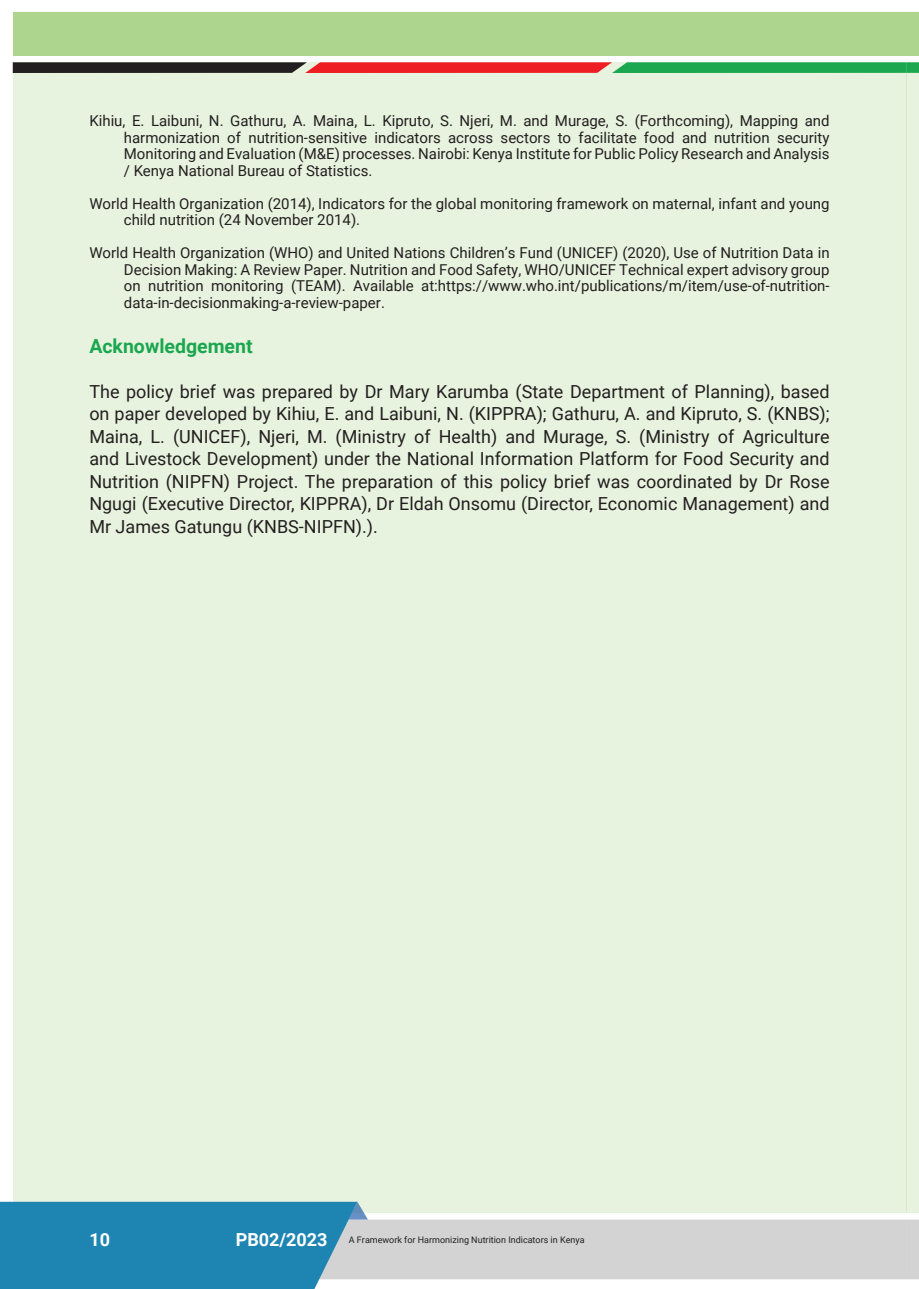
<style>
.page{position:relative;width:919px;height:1289px;background:#fff}
.page>*{position:absolute;margin:0;border:0;box-sizing:border-box;transform-origin:0 0}
.t1{font:700 19.5px "Roboto";color:#1aa74f}
.t2{font:18px/22.5px "Roboto";color:#231f20;text-align:justify}
.t3{font:700 18px "Roboto";color:#fff}
.t4{font:15px/16.5px "Roboto";color:#231f20;text-align:justify}
.t5{font:9px "Roboto";color:#231f20}
.s1{font-weight:700;font-size:18px;color:#fff}
</style>
<div class="page">
<div style="left:906px;top:62px;width:12px;height:1150px;background:#e8f3df"></div>
<div style="left:13px;top:62px;width:893px;height:1150px;background:#e8f3df"></div>
<svg style="left:13px;top:62px;width:905px;height:11px;background:#6c573c"></svg>
<div style="left:13px;top:13px;width:893px;height:43px;background:#add58d"></div>
<div style="left:906px;top:13px;width:12px;height:43px;background:#add58d"></div>
<svg style="left:0;top:1201px;width:918px;height:87px"></svg>
<p class="t4" style="left:124px;top:112px;width:707px;text-indent:-35px">Kihiu, E. Laibuni, N. Gathuru, A. Maina, L. Kipruto, S. Njeri, M. and Murage, S. (Forthcoming), Mapping and harmonization of nutrition-sensitive indicators across sectors to facilitate food and nutrition security Monitoring and Evaluation (M&amp;E) processes. Nairobi: Kenya Institute for Public Policy Research and Analysis / Kenya National Bureau of Statistics.</p>
<p class="t4" style="left:124px;top:194px;width:707px;text-indent:-35px">World Health Organization (2014), Indicators for the global monitoring framework on maternal, infant and young child nutrition (24 November 2014).</p>
<p class="t4" style="left:124px;top:244px;width:707px;text-indent:-35px">World Health Organization (WHO) and United Nations Children’s Fund (UNICEF) (2020), Use of Nutrition Data in Decision Making: A Review Paper. Nutrition and Food Safety, WHO/UNICEF Technical expert advisory group on nutrition monitoring (TEAM). Available at:https://www.who.int/publications/m/item/use-of-nutrition&shy;data-in-decisionmaking-a-review-paper.</p>
<h1 class="t1" style="left:89px;top:332px;width:165px">Acknowledgement</h1>
<p class="t2" style="left:89px;top:379px;width:741px">The policy brief was prepared by Dr Mary Karumba (State Department of Planning), based on paper developed by Kihiu, E. and Laibuni, N. (KIPPRA); Gathuru, A. and Kipruto, S. (KNBS); Maina, L. (UNICEF), Njeri, M. (Ministry of Health) and Murage, S. (Ministry of Agriculture and Livestock Development) under the National Information Platform for Food Security and Nutrition (NIPFN) Project. The preparation of this policy brief was coordinated by Dr Rose Ngugi (Executive Director, KIPPRA), Dr Eldah Onsomu (Director, Economic Management) and Mr James Gatungu (KNBS-NIPFN).).</p>
<p class="t3" style="left:89px;top:1227px;width:22px">10</p>
<p class="t5" style="left:236px;top:1233px;width:350px"><span class="s1">PB02/2023</span> A Framework for Harmonizing Nutrition Indicators in Kenya</p>
</div>
